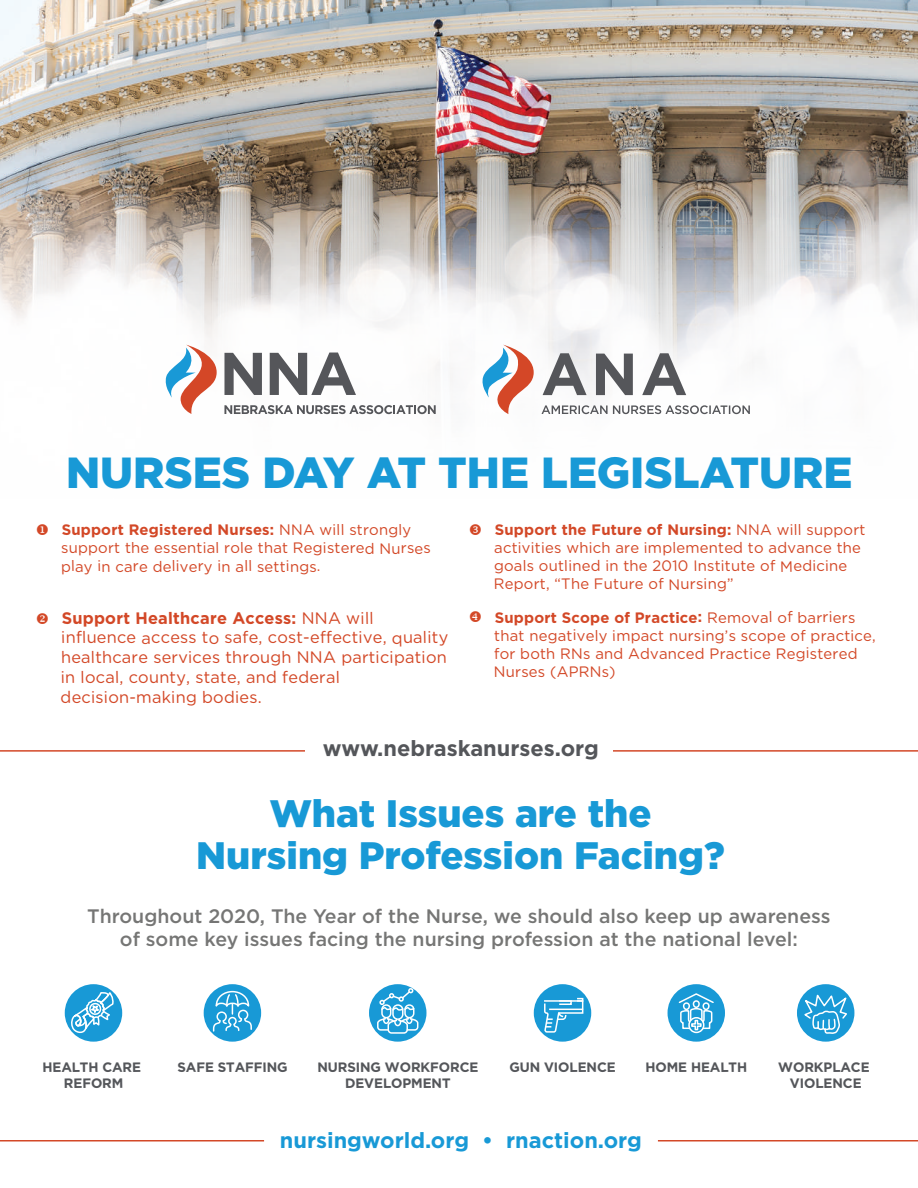
<style>
.page{position:relative;width:918px;height:1188px;background:#fff}
.page>*{position:absolute;margin:0;border:0;box-sizing:border-box;transform-origin:0 0}
.t1{font:900 43.5px "Gotham";color:#1899d6}
.t2{font:900 38.25px/42px "Gotham";color:#1899d6;text-align:center}
.t3{font:700 21.9px "Gotham";color:#1899d6}
.t4{font:700 21.9px "Gotham";color:#54565a}
.t5{font:500 19.5px/23.4px "Gotham";color:rgb(4 5 3/.55);text-align:center}
.t6{font:16.5px/19px "Gotham";color:#d34827}
.t7{font:15px/18px "Gotham";color:#d34827}
.t8{font:700 13.5px/16.2px "Gotham";color:#54565a;text-align:center}
.s1{font-weight:700}
</style>
<div class="page">
<img style="left:0;top:0;width:918px;height:194px">
<svg style="left:0;top:194px;width:918px;height:221px"></svg>
<hr style="left:0;top:1140px;width:264px;height:2px;background:#d34827">
<hr style="left:658px;top:1140px;width:260px;height:2px;background:#d34827">
<hr style="left:0;top:750px;width:918px;height:2px;background:#d34827">
<div style="left:305px;top:730px;width:308px;height:43px;background:#fff"></div>
<div style="left:65px;top:984px;width:57px;height:58px;background:#1899d6;border-radius:50%"></div>
<svg style="left:64px;top:984px;width:50px;height:52px"></svg>
<div style="left:204px;top:984px;width:57px;height:58px;background:#1899d6;border-radius:50%"></div>
<div style="left:369px;top:984px;width:57px;height:58px;background:#1899d6;border-radius:50%"></div>
<svg style="left:212px;top:990px;width:41px;height:42px"></svg>
<svg style="left:376px;top:988px;width:43px;height:46px"></svg>
<div style="left:534px;top:984px;width:57px;height:58px;background:#1899d6;border-radius:50%"></div>
<svg style="left:544px;top:998px;width:40px;height:35px"></svg>
<div style="left:797px;top:984px;width:57px;height:58px;background:#1899d6;border-radius:50%"></div>
<div style="left:668px;top:984px;width:57px;height:58px;background:#1899d6;border-radius:50%"></div>
<div style="left:688px;top:1017px;width:16px;height:16px;border:2px solid #fff;border-radius:50%"></div>
<svg style="left:678px;top:993px;width:36px;height:38px"></svg>
<svg style="left:802px;top:991px;width:47px;height:44px"></svg>
<svg style="left:480px;top:345px;width:54px;height:69px"></svg>
<svg style="left:543px;top:353px;width:143px;height:42px"></svg>
<svg style="left:542px;top:405px;width:208px;height:9px"></svg>
<svg style="left:164px;top:345px;width:272px;height:69px"></svg>
<h1 class="t1" style="left:66px;top:443px;width:788px">NURSES DAY AT THE LEGISLATURE</h1>
<p class="t7" style="left:61px;top:522px;width:371px;line-height:19.2px;rotate:-1deg"><span class="s1">Support Registered Nurses:</span> NNA will strongly support the essential role that Registered Nurses</p>
<p class="t7" style="left:61px;top:559px;width:261px;rotate:-1deg">play in care delivery in all settings.</p>
<p class="t7" style="left:494px;top:609px;width:383px;line-height:19.5px;rotate:-1deg"><span class="s1">Support Scope of Practice:</span> Removal of barriers that negatively impact nursing’s scope of practice,</p>
<p class="t7" style="left:493px;top:648px;width:366px;line-height:15.6px;rotate:-1deg">for both RNs and Advanced Practice Registered<br>Nurses (APRNs)</p>
<p class="t7" style="left:493px;top:523px;width:374px;rotate:-1deg"><span class="s1">Support the Future of Nursing:</span> NNA will support activities which are implemented to advance the goals outlined in the 2010 Institute of Medicine Report, “The Future of Nursing”</p>
<p class="t6" style="left:61px;top:609px;width:389px;line-height:21.3px;rotate:-1deg"><span class="s1">Support Healthcare Access:</span> NNA will influence access to safe, cost-effective, quality</p>
<p class="t6" style="left:60px;top:651px;width:389px;rotate:-1deg">healthcare services through NNA participation in local, county, state, and federal decision-making bodies.</p>
<h3 class="t4" style="left:323px;top:734px;width:277px">www.nebraskanurses.org</h3>
<h2 class="t2" style="left:196px;top:792px;width:530px">What Issues are the<br>Nursing Profession Facing?</h2>
<h3 class="t5" style="left:87px;top:904px;width:745px">Throughout 2020, The Year of the Nurse, we should also keep up awareness of some key issues facing the nursing profession at the national level:</h3>
<p class="t8" style="left:509px;top:1060px;width:108px;rotate:-1deg">GUN VIOLENCE</p>
<p class="t8" style="left:645px;top:1060px;width:103px;rotate:-1deg">HOME HEALTH</p>
<p class="t8" style="left:42px;top:1059px;width:100px;rotate:-1deg">HEALTH CARE<br>REFORM</p>
<p class="t8" style="left:177px;top:1060px;width:112px;rotate:-1deg">SAFE STAFFING</p>
<p class="t8" style="left:317px;top:1060px;width:163px;rotate:-1deg">NURSING WORKFORCE<br>DEVELOPMENT</p>
<p class="t8" style="left:778px;top:1059px;width:93px;rotate:-1deg">WORKPLACE<br>VIOLENCE</p>
<h3 class="t3" style="left:280px;top:1126px;width:364px">nursingworld.org • rnaction.org</h3>
</div>
